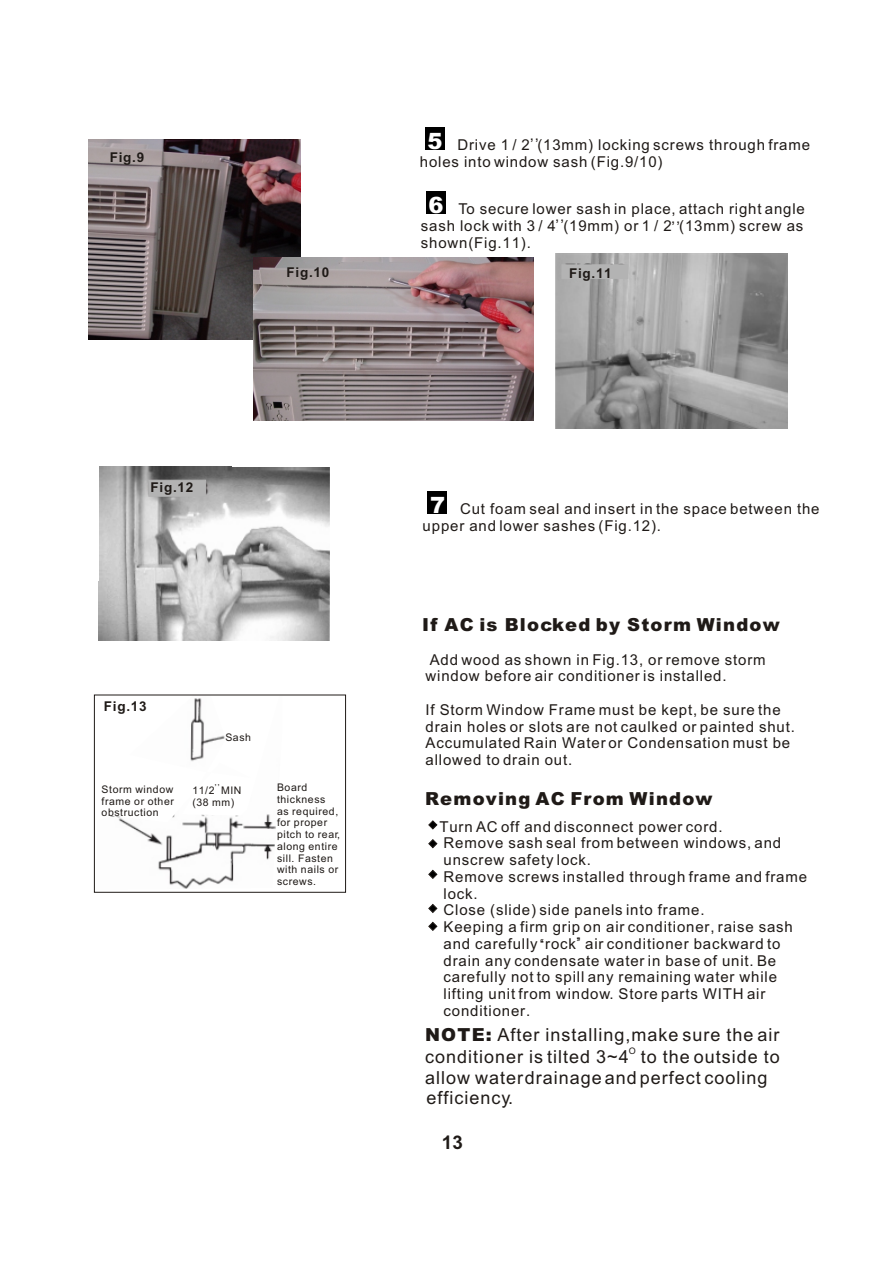
<style>
.page{position:relative;width:894px;height:1263px;background:#fff}
.page>*{position:absolute;margin:0;border:0;box-sizing:border-box;transform-origin:0 0}
.t1{font:900 22.5px "Arial";color:#fff}
.t2{font:700 18.75px "Arial";color:#1f1a17}
.t3{font:18px/22.6px "Arial";letter-spacing:.055em;color:#1f1a17}
.t4{font:900 18px "Arial";letter-spacing:.065em;color:#1f1a17}
.t5{font:15px/16.8px "Arial";letter-spacing:.055em;color:#1f1a17}
.t6{font:700 13.5px "Arial";letter-spacing:.055em;color:#1f1a17}
.t7{font:10.5px/11.7px "Arial";letter-spacing:.055em;color:#1f1a17}
.t8{font:9px "Arial";color:#1f1a17}
.t9{font:8.7px "Arial";color:#1f1a17}
.s1{font-weight:900}
</style>
<div class="page">
<img style="left:88px;top:140px;width:212px;height:200px">
<img style="left:253px;top:258px;width:280px;height:163px">
<div style="left:425px;top:128px;width:20px;height:22px;background:#000"></div>
<div style="left:426px;top:192px;width:20px;height:22px;background:#000"></div>
<img style="left:555px;top:253px;width:232px;height:176px">
<div style="left:562px;top:265px;width:66px;height:14px;background:#b3b3b3"></div>
<div style="left:427px;top:492px;width:20px;height:22px;background:#000"></div>
<img style="left:98px;top:466px;width:232px;height:174px">
<div style="left:149px;top:480px;width:57px;height:16px;background:#b3b3b3"></div>
<img style="left:96px;top:694px;width:186px;height:195px">
<div style="left:94px;top:695px;width:252px;height:198px;border:1px solid #1f1a17"></div>
<svg style="left:428px;top:820px;width:9px;height:9px"></svg>
<svg style="left:428px;top:839px;width:9px;height:9px"></svg>
<svg style="left:428px;top:870px;width:9px;height:9px"></svg>
<svg style="left:428px;top:904px;width:9px;height:9px"></svg>
<svg style="left:428px;top:922px;width:9px;height:9px"></svg>
<p class="t6" style="left:110px;top:152px;width:36px">Fig.9</p>
<p class="t6" style="left:151px;top:482px;width:44px">Fig.12</p>
<p class="t6" style="left:287px;top:267px;width:44px">Fig.10</p>
<p class="t6" style="left:104px;top:701px;width:44px">Fig.13</p>
<p class="t7" style="left:225px;top:733px;width:27px">Sash</p>
<p class="t9" style="left:215px;top:779px;width:7px">,,</p>
<p class="t7" style="left:102px;top:784px;width:74px;text-align:justify">Storm window frame or other obstruction</p>
<p class="t7" style="left:192px;top:785px;width:51px">11/2 MIN (38 mm)</p>
<p class="t7" style="left:277px;top:783px;width:65px">Board thickness<br>as required, for proper pitch to rear, along entire sill. Fasten with nails or screws.</p>
<h1 class="t1" style="left:427px;top:133px;width:17px">5</h1>
<p class="t5" style="left:530px;top:128px;width:11px">,,</p>
<p class="t5" style="left:420px;top:138px;width:392px;text-indent:38px">Drive 1 / 2 (13mm) locking screws through frame holes into window sash (Fig.9/10)</p>
<h1 class="t1" style="left:428px;top:197px;width:17px">6</h1>
<p class="t5" style="left:421px;top:202px;width:386px;text-align:justify;text-indent:37px">To secure lower sash in place, attach right angle sash lock with 3 / 4 (19mm) or 1 / 2 (13mm) screw as shown(Fig.11).</p>
<p class="t5" style="left:555px;top:209px;width:11px">,,</p>
<p class="t5" style="left:671px;top:211px;width:11px">,,</p>
<p class="t6" style="left:569px;top:268px;width:44px">Fig.11</p>
<h1 class="t1" style="left:430px;top:497px;width:17px">7</h1>
<p class="t5" style="left:423px;top:502px;width:398px;text-indent:38px">Cut foam seal and insert in the space between the upper and lower sashes (Fig.12).</p>
<p class="t4" style="left:422px;top:618px;width:359px">If AC is Blocked by Storm Window</p>
<p class="t5" style="left:426px;top:652px;width:342px">Add wood as shown in Fig.13, or remove storm window before air conditioner is installed.</p>
<p class="t5" style="left:426px;top:719px;width:371px">drain holes or slots are not caulked or painted shut.<br>Accumulated Rain Water or Condensation must be allowed to drain out.</p>
<p class="t5" style="left:426px;top:702px;width:357px">If Storm Window Frame must be kept, be sure the</p>
<p class="t4" style="left:425px;top:792px;width:289px">Removing AC From Window</p>
<p class="t5" style="left:439px;top:819px;width:285px">Turn AC off and disconnect power cord.</p>
<p class="t5" style="left:444px;top:836px;width:365px">Remove sash seal from between windows, and unscrew safety lock.<br>Remove screws installed through frame and frame lock.<br>Close (slide) side panels into frame.<br>Keeping a firm grip on air conditioner, raise sash and carefully rock air conditioner backward to drain any condensate water in base of unit. Be carefully not to spill any remaining water while lifting unit from window. Store parts WITH air conditioner.</p>
<p class="t5" style="left:577px;top:927px;width:6px">,</p>
<p class="t3" style="left:425px;top:1025px;width:356px"><span class="s1">NOTE:</span> After installing,make sure the air conditioner is tilted 3~4 to the outside to</p>
<p class="t3" style="left:425px;top:1069px;width:344px;line-height:20.1px">allow water drainageandperfect cooling efficiency.</p>
<p class="t8" style="left:629px;top:1048px;width:9px">O</p>
<p class="t2" style="left:442px;top:1135px;width:22px">13</p>
</div>
